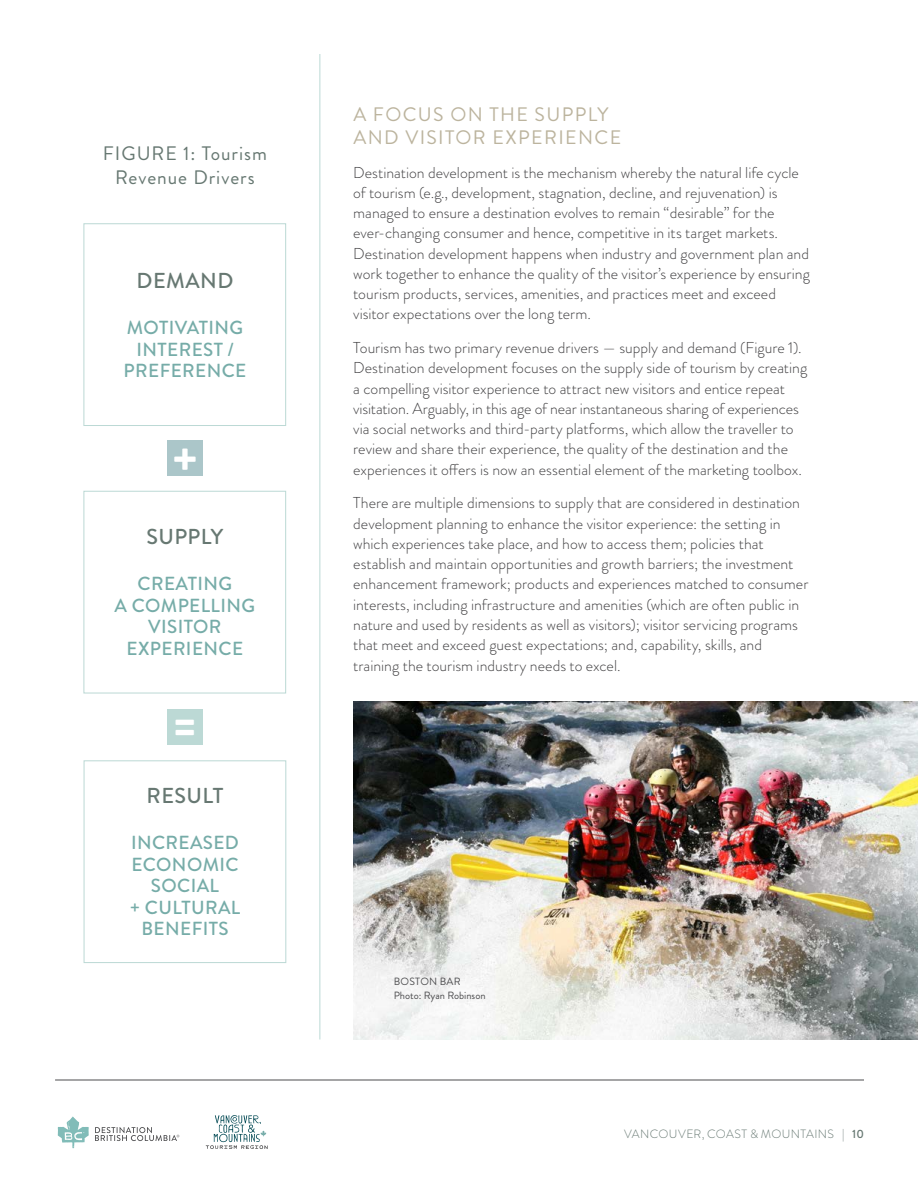
<style>
.page{position:relative;width:918px;height:1188px;background:#fff}
.page>*{position:absolute;margin:0;border:0;box-sizing:border-box;transform-origin:0 0}
.t1{font:900 48.6px "Brandon Grotesque";color:#fff}
.t2{font:500 21.6px "Brandon Grotesque";letter-spacing:.02em;color:#677872}
.t3{font:19.5px/22.5px "Brandon Grotesque";letter-spacing:.07em;color:#bcb49e}
.t4{font:19.5px/24px "Brandon Grotesque";letter-spacing:.05em;color:#677872;text-align:center}
.t5{font:500 18.9px/21.6px "Brandon Grotesque";letter-spacing:.02em;color:#76aca8;text-align:center}
.t6{font:300 15.75px/20.2px "Brandon Grotesque";color:#414042}
.t7{font:300 12px "Brandon Grotesque";letter-spacing:.035em;color:#677872}
.t8{font:10.5px/13.8px "Brandon Grotesque";color:#4d4d4f}
.s1{font-weight:500}
</style>
<div class="page">
<hr style="left:55px;top:1080px;width:809px;height:1px;background:#4d4d4f">
<hr style="left:320px;top:54px;width:1px;height:986px;background:#bcd9d5">
<svg style="left:95px;top:1127px;width:84px;height:14px"></svg>
<svg style="left:58px;top:1117px;width:31px;height:31px"></svg>
<svg style="left:206px;top:1115px;width:62px;height:34px"></svg>
<div style="left:83px;top:223px;width:203px;height:203px;border:1px solid #bcd9d5"></div>
<div style="left:83px;top:491px;width:203px;height:203px;border:1px solid #bcd9d5"></div>
<div style="left:84px;top:760px;width:202px;height:203px;border:1px solid #bcd9d5"></div>
<div style="left:167px;top:709px;width:36px;height:35px;background:#bcd9d5"></div>
<div style="left:167px;top:441px;width:36px;height:35px;background:#abc6c9"></div>
<img style="left:353px;top:702px;width:565px;height:337px">
<p class="t4" style="left:103px;top:141px;width:166px">FIGURE 1: Tourism<br>Revenue Drivers</p>
<h2 class="t2" style="left:137px;top:266px;width:98px">DEMAND</h2>
<p class="t5" style="left:124px;top:317px;width:124px">MOTIVATING<br>INTEREST /<br>PREFERENCE</p>
<h1 class="t1" style="left:172px;top:425px;width:27px">+</h1>
<h2 class="t2" style="left:146px;top:522px;width:79px">SUPPLY</h2>
<p class="t5" style="left:115px;top:573px;width:142px">CREATING<br>A COMPELLING<br>VISITOR<br>EXPERIENCE</p>
<h1 class="t1" style="left:173px;top:690px;width:25px">=</h1>
<h2 class="t2" style="left:147px;top:781px;width:78px">RESULT</h2>
<p class="t5" style="left:130px;top:832px;width:112px">INCREASED<br>ECONOMIC<br>SOCIAL<br>+ CULTURAL<br>BENEFITS</p>
<p class="t3" style="left:353px;top:104px;width:269px">A FOCUS ON THE SUPPLY<br>AND VISITOR EXPERIENCE</p>
<p class="t6" style="left:353px;top:162px;width:458px">Destination development is the mechanism whereby the natural life cycle of tourism (e.g., development, stagnation, decline, and rejuvenation) is managed to ensure a destination evolves to remain “desirable” for the ever-changing consumer and hence, competitive in its target markets.<br>Destination development happens when industry and government plan and work together to enhance the quality of the visitor’s experience by ensuring tourism products, services, amenities, and practices meet and exceed visitor expectations over the long term.</p>
<p class="t6" style="left:353px;top:338px;width:456px">Tourism has two primary revenue drivers — supply and demand (Figure 1).<br>Destination development focuses on the supply side of tourism by creating a compelling visitor experience to attract new visitors and entice repeat visitation. Arguably, in this age of near instantaneous sharing of experiences via social networks and third-party platforms, which allow the traveller to review and share their experience, the quality of the destination and the experiences it offers is now an essential element of the marketing toolbox.</p>
<p class="t6" style="left:353px;top:493px;width:457px">There are multiple dimensions to supply that are considered in destination development planning to enhance the visitor experience: the setting in which experiences take place, and how to access them; policies that establish and maintain opportunities and growth barriers; the investment enhancement framework; products and experiences matched to consumer interests, including infrastructure and amenities (which are often public in nature and used by residents as well as visitors); visitor servicing programs that meet and exceed guest expectations; and, capability, skills, and training the tourism industry needs to excel.</p>
<p class="t8" style="left:394px;top:975px;width:93px">BOSTON BAR<br>Photo: Ryan Robinson</p>
<p class="t7" style="left:624px;top:1126px;width:241px">VANCOUVER, COAST &amp; MOUNTAINS | <span class="s1">10</span></p>
</div>
